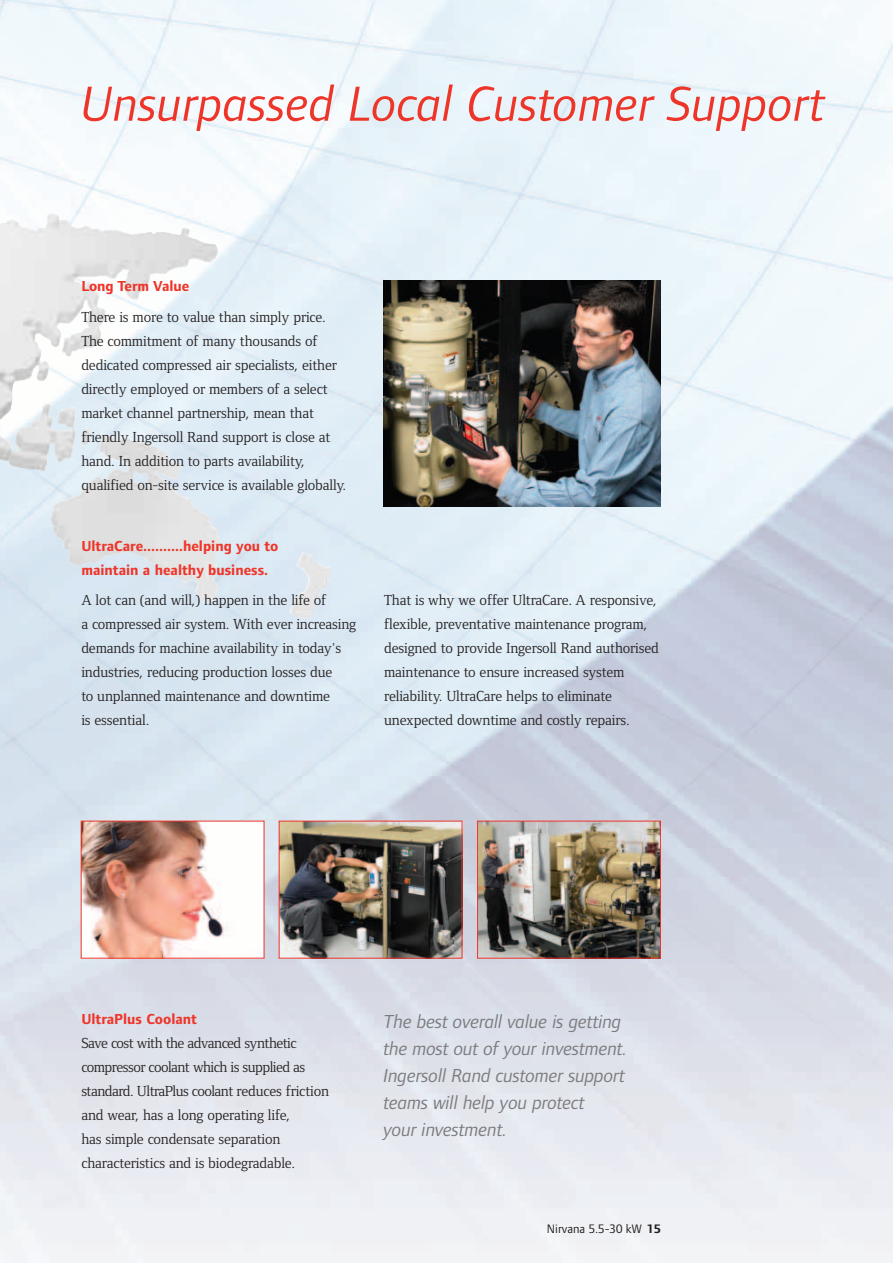
<style>
.page{position:relative;width:893px;height:1263px;background:#fff}
.page>*{position:absolute;margin:0;border:0;box-sizing:border-box;transform-origin:0 0}
.t1{font:italic 51px "Foundry Form Sans";color:#ee3529}
.t2{font:italic 19.5px/27px "Foundry Form Sans";letter-spacing:-.01em;color:#7a7c7f}
.t3{font:15px/24px "Foundry Form Serif";letter-spacing:-.01em;color:#231f20}
.t4{font:700 15px/24px "Foundry Form Sans";color:#ee3529}
.t5{font:12.75px "Foundry Form Sans";color:#231f20}
.s1{font-weight:700}
</style>
<div class="page">
<img style="left:0;top:0;width:893px;height:1263px">
<img style="left:384px;top:281px;width:277px;height:225px">
<img style="left:83px;top:823px;width:179px;height:133px">
<img style="left:281px;top:823px;width:179px;height:133px">
<img style="left:479px;top:823px;width:180px;height:133px">
<div style="left:477px;top:821px;width:184px;height:137px;border:1px solid #ee3529"></div>
<h1 class="t1" style="left:81px;top:85px;width:745px">Unsurpassed Local Customer Support</h1>
<p class="t4" style="left:81px;top:275px;width:110px">Long Term Value</p>
<p class="t3" style="left:81px;top:306px;width:266px">There is more to value than simply price.<br>The commitment of many thousands of dedicated compressed air specialists, either directly employed or members of a select market channel partnership, mean that friendly Ingersoll Rand support is close at hand. In addition to parts availability, qualified on-site service is available globally.</p>
<p class="t4" style="left:81px;top:535px;width:199px">UltraCare..........helping you to maintain a healthy business.</p>
<p class="t3" style="left:81px;top:590px;width:277px">A lot can (and will,) happen in the life of<br>a compressed air system. With ever increasing demands for machine availability in today's industries, reducing production losses due<br>to unplanned maintenance and downtime<br>is essential.</p>
<p class="t3" style="left:384px;top:590px;width:276px">That is why we offer UltraCare. A responsive, flexible, preventative maintenance program, designed to provide Ingersoll Rand authorised maintenance to ensure increased system reliability. UltraCare helps to eliminate unexpected downtime and costly repairs.</p>
<p class="t4" style="left:81px;top:1007px;width:117px">UltraPlus Coolant</p>
<p class="t3" style="left:81px;top:1032px;width:249px">Save cost with the advanced synthetic compressor coolant which is supplied as standard. UltraPlus coolant reduces friction and wear, has a long operating life,<br>has simple condensate separation characteristics and is biodegradable.</p>
<h2 class="t2" style="left:384px;top:1010px;width:245px">The best overall value is getting the most out of your investment.<br>Ingersoll Rand customer support teams will help you protect<br>your investment.</h2>
<p class="t5" style="left:547px;top:1223px;width:115px">Nirvana 5.5-30 kW <span class="s1">15</span></p>
</div>
